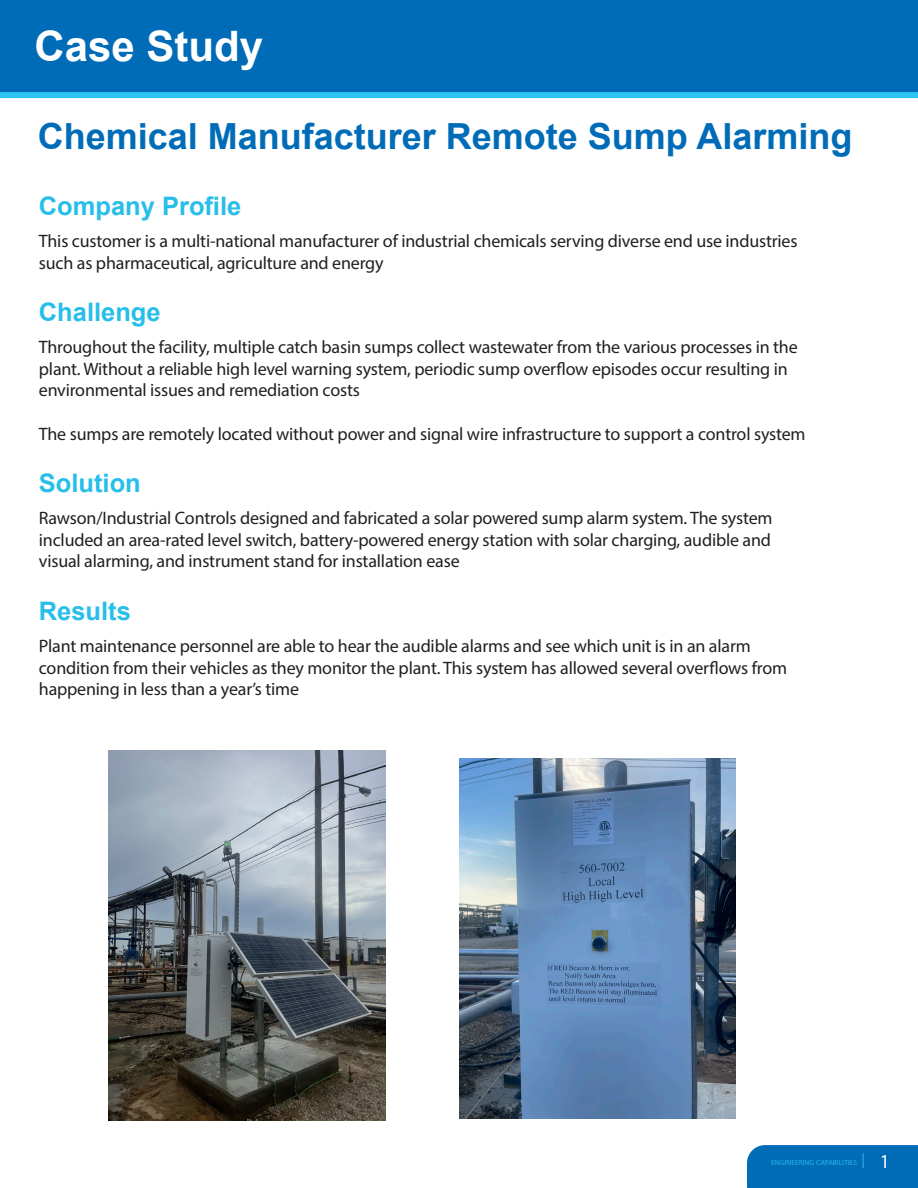
<style>
.page{position:relative;width:918px;height:1188px;background:#fff}
.page>*{position:absolute;margin:0;border:0;box-sizing:border-box;transform-origin:0 0}
.t1{font:700 42px "Arial";color:#fff}
.t2{font:700 36px "Arial";color:#006cb7}
.t3{font:700 25.5px "Arial";color:#27beea}
.t4{font:19.65px "Myriad Pro";color:#fff}
.t5{font:18px/21.6px "Myriad Pro";letter-spacing:-.01em;color:#231f20}
.t6{font:7.5px "Myriad Pro";color:#26b6ea}
</style>
<div class="page">
<div style="left:747px;top:1145px;width:171px;height:43px;background:#006cb7"></div>
<div style="left:0;top:0;width:918px;height:98px;background:#006cb7"></div>
<img style="left:108px;top:750px;width:278px;height:370px">
<img style="left:459px;top:758px;width:276px;height:360px">
<p class="t1" style="left:35px;top:16px;width:230px">Case Study</p>
<p class="t2" style="left:38px;top:111px;width:816px">Chemical Manufacturer Remote Sump Alarming</p>
<p class="t3" style="left:39px;top:188px;width:204px">Company Profile</p>
<p class="t5" style="left:39px;top:230px;width:760px">This customer is a multi-national manufacturer of industrial chemicals serving diverse end use industries such as pharmaceutical, agriculture and energy</p>
<p class="t3" style="left:39px;top:294px;width:123px">Challenge</p>
<p class="t5" style="left:39px;top:336px;width:760px">Throughout the facility, multiple catch basin sumps collect wastewater from the various processes in the plant. Without a reliable high level warning system, periodic sump overflow episodes occur resulting in environmental issues and remediation costs</p>
<p class="t5" style="left:39px;top:422px;width:768px">The sumps are remotely located without power and signal wire infrastructure to support a control system</p>
<p class="t3" style="left:39px;top:465px;width:103px">Solution</p>
<p class="t5" style="left:39px;top:507px;width:735px;text-align:justify">Rawson/Industrial Controls designed and fabricated a solar powered sump alarm system. The system included an area-rated level switch, battery-powered energy station with solar charging, audible and visual alarming, and instrument stand for installation ease</p>
<p class="t3" style="left:39px;top:593px;width:94px">Results</p>
<p class="t5" style="left:39px;top:635px;width:750px">Plant maintenance personnel are able to hear the audible alarms and see which unit is in an alarm condition from their vehicles as they monitor the plant. This system has allowed several overflows from happening in less than a year’s time</p>
<p class="t6" style="left:771px;top:1158px;width:87px">ENGINEERING CAPABILITIES</p>
<p class="t4" style="left:880px;top:1149px;width:12px">1</p>
</div>
